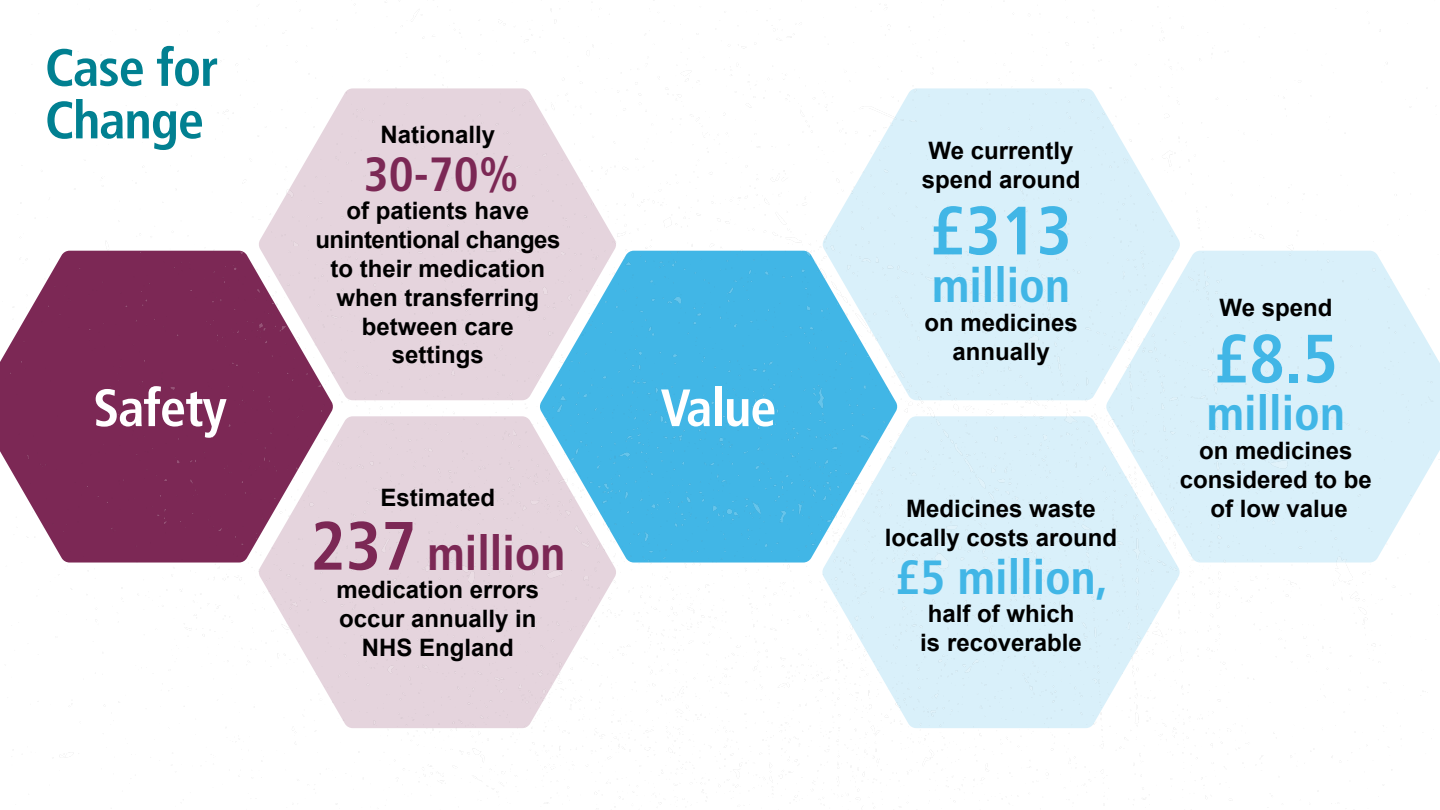
<style>
.page{position:relative;width:1440px;height:810px;background:#fff}
.page>*{position:absolute;margin:0;border:0;box-sizing:border-box;transform-origin:0 0}
.t1{font:700 condensed 68.25px "Frutiger";color:#41b6e6}
.t2{font:700 condensed 52.5px/52.5px "Frutiger";letter-spacing:-.02em;color:#018091}
.t3{font:700 condensed 52.5px "Frutiger";letter-spacing:-.02em;color:#fff}
.t4{font:700 condensed 48px "Frutiger";color:#41b6e6}
.t5{font:700 condensed 48px "Frutiger";color:#7c2855}
.t6{font:700 24px/28.8px "Arial";color:#000;text-align:center}
.s1{font-size:68.25px}
</style>
<div class="page">
<img style="left:0;top:0;width:1440px;height:805px">
<h2 class="t2" style="left:45px;top:42px;width:175px">Case for<br>Change</h2>
<p class="t6" style="left:381px;top:121px;width:116px">Nationally</p>
<h3 class="t5" style="left:364px;top:146px;width:156px">30-70%</h3>
<p class="t6" style="left:315px;top:197px;width:247px">of patients have unintentional changes to their medication when transferring between care settings</p>
<h2 class="t3" style="left:93px;top:377px;width:135px">Safety</h2>
<h2 class="t3" style="left:661px;top:377px;width:117px">Value</h2>
<p class="t6" style="left:381px;top:484px;width:116px">Estimated</p>
<h3 class="t5" style="left:310px;top:525px;width:257px"><span class="s1">237</span> million</h3>
<p class="t6" style="left:337px;top:576px;width:204px">medication errors occur annually in<br>NHS England</p>
<p class="t6" style="left:922px;top:137px;width:160px;text-align:left">We currently spend around</p>
<h1 class="t1" style="left:930px;top:190px;width:143px">£313</h1>
<h3 class="t4" style="left:932px;top:257px;width:139px">million</h3>
<p class="t6" style="left:924px;top:309px;width:155px">on medicines annually</p>
<p class="t6" style="left:885px;top:495px;width:234px">Medicines waste locally costs around</p>
<h3 class="t4" style="left:896px;top:549px;width:214px">£5 million,</h3>
<p class="t6" style="left:920px;top:600px;width:163px">half of which is recoverable</p>
<p class="t6" style="left:1220px;top:294px;width:114px">We spend</p>
<h1 class="t1" style="left:1214px;top:318px;width:126px">£8.5</h1>
<h3 class="t4" style="left:1207px;top:385px;width:139px">million</h3>
<p class="t6" style="left:1180px;top:437px;width:194px">on medicines considered to be of low value</p>
</div>
